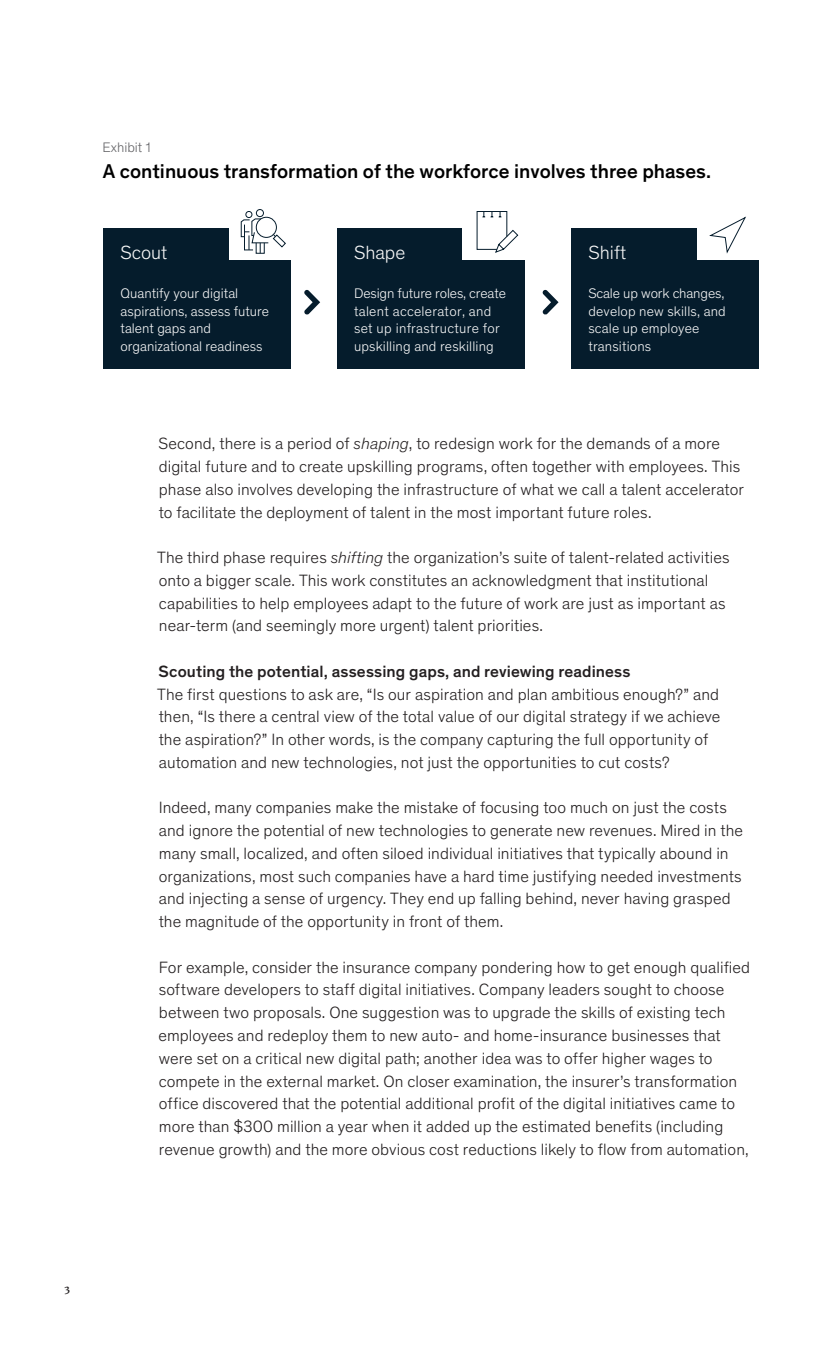
<style>
.page{position:relative;width:819px;height:1355px;background:#fff}
.page>*{position:absolute;margin:0;border:0;box-sizing:border-box;transform-origin:0 0}
.t1{font:500 20.3px "Theinhardt Pan";color:#000}
.t2{font:300 19.43px "Theinhardt Pan";color:#f8f8f8}
.Dek_smaller{font:300 16.62px/22.8px "Theinhardt Pan";letter-spacing:.005em;color:#231f20}
.Dek_smaller-2{font:500 16.62px "Theinhardt";letter-spacing:.005em;color:#231f20}
.t3{font:300 14.17px/17.7px "Theinhardt Pan";color:#f8f8f8}
.t4{font:300 14px "Theinhardt Pan";color:#636366}
.t5{font:700 10.5px "Bower";color:#231f20}
.s1{font-style:italic}
</style>
<div class="page">
<div style="left:571px;top:229px;width:188px;height:140px;background:#051c2c"></div>
<div style="left:103px;top:229px;width:188px;height:140px;background:#051c2c"></div>
<svg style="left:304px;top:290px;width:16px;height:25px"></svg>
<svg style="left:542px;top:290px;width:17px;height:25px"></svg>
<div style="left:337px;top:229px;width:188px;height:140px;background:#051c2c"></div>
<div style="left:229px;top:215px;width:63px;height:44px;background:#fff"></div>
<div style="left:463px;top:195px;width:62px;height:64px;background:#fff"></div>
<div style="left:697px;top:195px;width:63px;height:64px;background:#fff"></div>
<div style="left:256px;top:217px;width:21px;height:21px;border:1px solid #051c2c;border-radius:50%"></div>
<div style="left:256px;top:209px;width:8px;height:8px;border:1px solid #051c2c;border-radius:50%"></div>
<div style="left:245px;top:211px;width:7px;height:7px;border:1px solid #051c2c;border-radius:50%"></div>
<div style="left:256px;top:242px;width:9px;height:12px;border:1px solid #051c2c"></div>
<svg style="left:240px;top:218px;width:46px;height:35px"></svg>
<svg style="left:476px;top:211px;width:43px;height:42px"></svg>
<svg style="left:709px;top:216px;width:37px;height:38px"></svg>
<p class="t4" style="left:103px;top:137px;width:50px">Exhibit 1</p>
<p class="t1" style="left:103px;top:156px;width:610px">A continuous transformation of the workforce involves three phases.</p>
<p class="t2" style="left:121px;top:239px;width:48px">Scout</p>
<p class="t3" style="left:121px;top:284px;width:150px">Quantify your digital aspirations, assess future talent gaps and organizational readiness</p>
<p class="t2" style="left:354px;top:239px;width:53px">Shape</p>
<p class="t3" style="left:354px;top:284px;width:153px">Design future roles, create talent accelerator, and set up infrastructure for upskilling and reskilling</p>
<p class="t2" style="left:588px;top:239px;width:39px">Shift</p>
<p class="t3" style="left:588px;top:284px;width:139px">Scale up work changes, develop new skills, and scale up employee transitions</p>
<p class="Dek_smaller" style="left:159px;top:431px;width:587px">Second, there is a period of <span class="s1">shaping</span>, to redesign work for the demands of a more digital future and to create upskilling programs, often together with employees. This phase also involves developing the infrastructure of what we call a talent accelerator to facilitate the deployment of talent in the most important future roles.</p>
<p class="Dek_smaller" style="left:157px;top:545px;width:574px">The third phase requires <span class="s1">shifting</span> the organization’s suite of talent-related activities onto a bigger scale. This work constitutes an acknowledgment that institutional capabilities to help employees adapt to the future of work are just as important as near-term (and seemingly more urgent) talent priorities.</p>
<p class="Dek_smaller-2" style="left:159px;top:659px;width:473px">Scouting the potential, assessing gaps, and reviewing readiness</p>
<p class="Dek_smaller" style="left:157px;top:682px;width:565px">The first questions to ask are, “Is our aspiration and plan ambitious enough?” and then, “Is there a central view of the total value of our digital strategy if we achieve the aspiration?” In other words, is the company capturing the full opportunity of automation and new technologies, not just the opportunities to cut costs?</p>
<p class="Dek_smaller" style="left:159px;top:795px;width:586px">Indeed, many companies make the mistake of focusing too much on just the costs and ignore the potential of new technologies to generate new revenues. Mired in the many small, localized, and often siloed individual initiatives that typically abound in organizations, most such companies have a hard time justifying needed investments and injecting a sense of urgency. They end up falling behind, never having grasped the magnitude of the opportunity in front of them.</p>
<p class="Dek_smaller" style="left:158px;top:955px;width:593px">For example, consider the insurance company pondering how to get enough qualified software developers to staff digital initiatives. Company leaders sought to choose between two proposals. One suggestion was to upgrade the skills of existing tech employees and redeploy them to new auto- and home-insurance businesses that were set on a critical new digital path; another idea was to offer higher wages to compete in the external market. On closer examination, the insurer’s transformation office discovered that the potential additional profit of the digital initiatives came to more than $300 million a year when it added up the estimated benefits (including revenue growth) and the more obvious cost reductions likely to flow from automation,</p>
<p class="t5" style="left:64px;top:1282px;width:7px">3</p>
</div>
